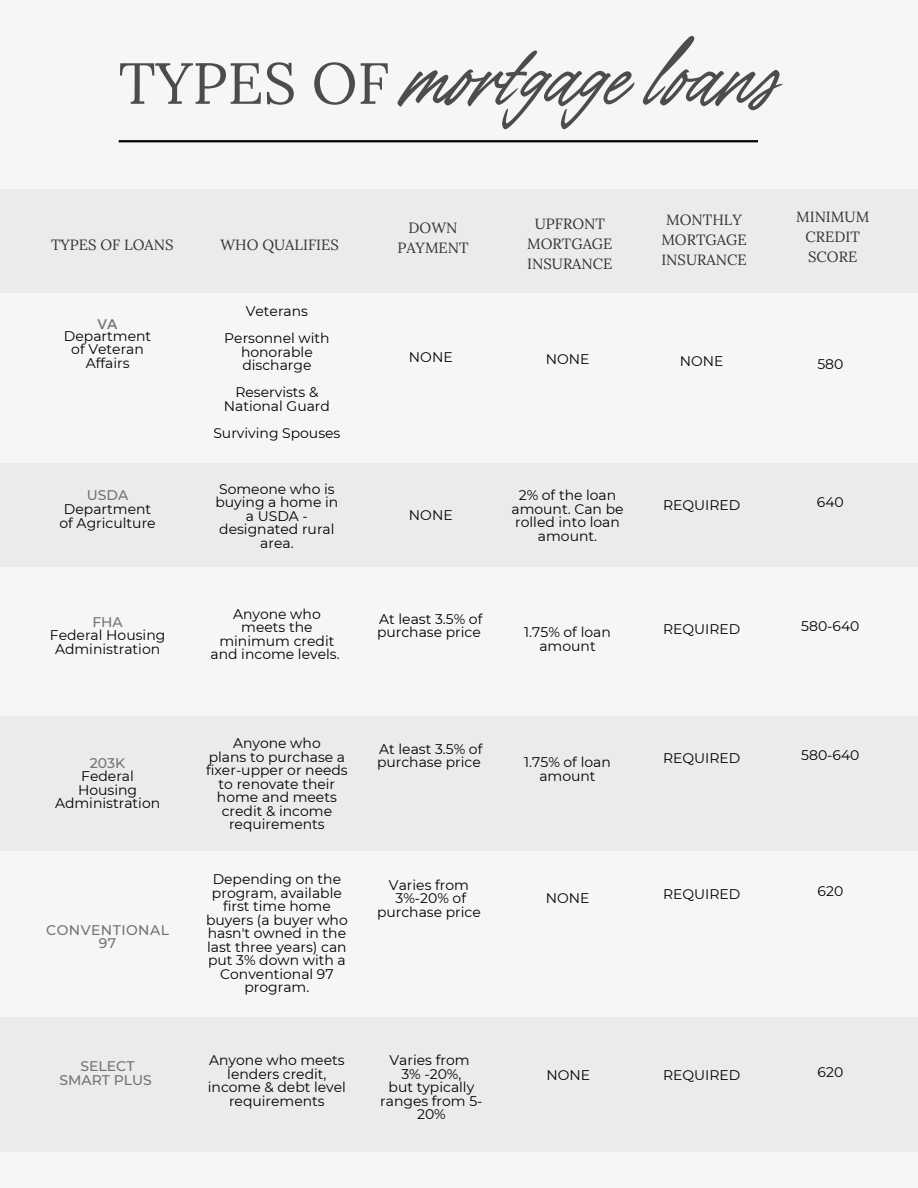
<style>
.page{position:relative;width:918px;height:1188px;background:#f6f6f6}
.page>*{position:absolute;margin:0;border:0;box-sizing:border-box;transform-origin:0 0}
.t1{font:77.1px "TY Script";color:#4d4b4b}
.t2{font:57.9px "Lora";color:#4d4b4b}
.t3{font:14.85px/20.1px "Lora";color:#343131;text-align:center}
.t4{font:13.95px/13.5px "Montserrat";color:#000;text-align:center}
.t5{font:500 13.95px/14px "Montserrat";color:#737373;text-align:center}
.t6{font:500 13.95px/13.4px "Montserrat";letter-spacing:.035em;color:#737373;text-align:center}
.t7{font:13.95px "Montserrat";color:#737373}
.s1{font-weight:500;color:#737373}
</style>
<div class="page">
<hr style="left:119px;top:140px;width:639px;height:2px;background:#000">
<div style="left:0;top:189px;width:918px;height:104px;background:#ebebeb"></div>
<div style="left:0;top:463px;width:918px;height:104px;background:#ebebeb"></div>
<div style="left:0;top:716px;width:918px;height:135px;background:#ebebeb"></div>
<div style="left:0;top:1018px;width:918px;height:134px;background:#ebebeb"></div>
<h2 class="t2" style="left:119px;top:46px;width:272px">TYPES OF</h2>
<h1 class="t1" style="left:402px;top:30px;width:379px">mortgage loans</h1>
<p class="t3" style="left:51px;top:234px;width:124px">TYPES OF LOANS</p>
<p class="t7" style="left:98px;top:314px;width:21px">VA</p>
<p class="t4" style="left:64px;top:329px;width:89px">Department of Veteran<br>Affairs</p>
<h4 class="t4" style="left:60px;top:488px;width:98px;line-height:14px"><span class="s1">USDA<br></span>Department of Agriculture</h4>
<h4 class="t5" style="left:92px;top:615px;width:32px">FHA</h4>
<h4 class="t4" style="left:50px;top:629px;width:117px">Federal Housing<br>Administration</h4>
<h4 class="t5" style="left:90px;top:756px;width:37px">203K</h4>
<h4 class="t4" style="left:55px;top:770px;width:107px">Federal<br>Housing<br>Administration</h4>
<p class="t6" style="left:46px;top:923px;width:124px">CONVENTIONAL<br>97</p>
<h4 class="t5" style="left:60px;top:1059px;width:94px">SELECT<br>SMART PLUS</h4>
<p class="t3" style="left:220px;top:234px;width:120px">WHO QUALIFIES</p>
<p class="t4" style="left:246px;top:305px;width:64px">Veterans</p>
<p class="t4" style="left:224px;top:332px;width:107px">Personnel with honorable discharge</p>
<p class="t4" style="left:224px;top:386px;width:108px">Reservists &amp;<br>National Guard</p>
<h4 class="t4" style="left:213px;top:426px;width:129px">Surviving Spouses</h4>
<h4 class="t4" style="left:215px;top:482px;width:124px">Someone who is buying a home in a USDA - designated rural area.</h4>
<p class="t4" style="left:233px;top:607px;width:89px">Anyone who</p>
<p class="t4" style="left:211px;top:620px;width:131px">meets the minimum credit and income levels.</p>
<h4 class="t3" style="left:397px;top:217px;width:73px">DOWN<br>PAYMENT</h4>
<p class="t4" style="left:409px;top:350px;width:45px">NONE</p>
<p class="t3" style="left:527px;top:213px;width:87px">UPFRONT<br>MORTGAGE<br>INSURANCE</p>
<p class="t4" style="left:546px;top:352px;width:45px">NONE</p>
<p class="t4" style="left:409px;top:508px;width:45px">NONE</p>
<p class="t4" style="left:377px;top:612px;width:107px;text-align:left">At least 3.5% of purchase price</p>
<p class="t4" style="left:512px;top:488px;width:114px">2% of the loan amount. Can be rolled into loan amount.</p>
<p class="t4" style="left:524px;top:626px;width:88px">1.75% of loan amount</p>
<p class="t4" style="left:233px;top:737px;width:89px">Anyone who</p>
<h4 class="t4" style="left:206px;top:750px;width:143px">plans to purchase a fixer-upper or needs to renovate their home and meets credit &amp; income requirements</h4>
<p class="t4" style="left:206px;top:873px;width:143px">Depending on the program, available first time home buyers (a buyer who hasn't owned in the last three years) can put 3% down with a<br>Conventional 97 program.</p>
<p class="t4" style="left:208px;top:1054px;width:140px">Anyone who meets lenders credit, income &amp; debt level requirements</p>
<p class="t4" style="left:377px;top:742px;width:107px;text-align:left">At least 3.5% of purchase price</p>
<p class="t4" style="left:389px;top:878px;width:82px">Varies from</p>
<p class="t4" style="left:377px;top:891px;width:105px">3%-20% of purchase price</p>
<p class="t4" style="left:390px;top:1054px;width:82px">Varies from</p>
<p class="t4" style="left:401px;top:1067px;width:62px">3% -20%,</p>
<h4 class="t4" style="left:380px;top:1081px;width:104px">but typically ranges from 5-<br>20%</h4>
<p class="t4" style="left:524px;top:755px;width:88px">1.75% of loan amount</p>
<p class="t4" style="left:546px;top:891px;width:45px">NONE</p>
<h4 class="t4" style="left:547px;top:1069px;width:45px">NONE</h4>
<h3 class="t3" style="left:661px;top:209px;width:87px">MONTHLY<br>MORTGAGE<br>INSURANCE</h3>
<p class="t4" style="left:680px;top:354px;width:45px">NONE</p>
<h4 class="t4" style="left:663px;top:498px;width:79px">REQUIRED</h4>
<p class="t4" style="left:663px;top:622px;width:79px">REQUIRED</p>
<p class="t4" style="left:663px;top:752px;width:79px">REQUIRED</p>
<p class="t4" style="left:663px;top:888px;width:79px">REQUIRED</p>
<h4 class="t4" style="left:663px;top:1069px;width:79px">REQUIRED</h4>
<h3 class="t3" style="left:796px;top:206px;width:75px">MINIMUM<br>CREDIT<br>SCORE</h3>
<p class="t4" style="left:817px;top:357px;width:28px">580</p>
<h4 class="t4" style="left:817px;top:495px;width:28px">640</h4>
<p class="t4" style="left:801px;top:619px;width:60px">580-640</p>
<p class="t4" style="left:801px;top:749px;width:60px">580-640</p>
<p class="t4" style="left:818px;top:885px;width:27px">620</p>
<p class="t4" style="left:818px;top:1066px;width:27px">620</p>
</div>
